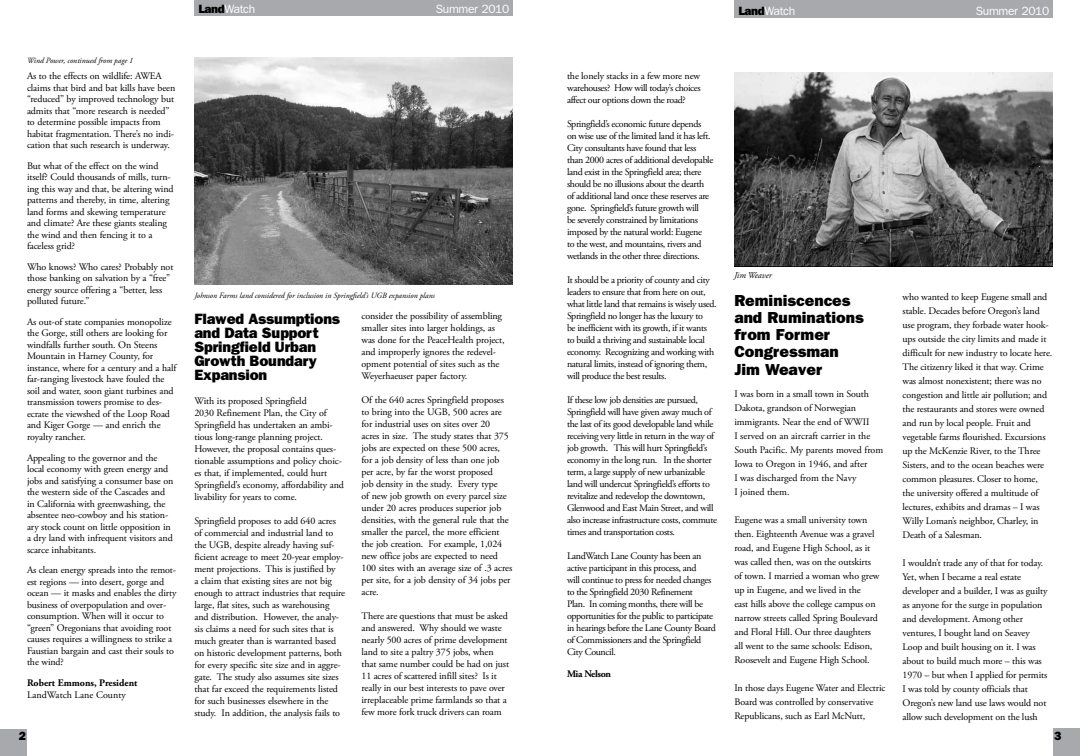
<style>
.page{position:relative;width:1080px;height:756px;background:#fff}
.page>*{position:absolute;margin:0;border:0;box-sizing:border-box;transform-origin:0 0}
.t1{font:800 16px/17.2px "Franklin Gothic";color:#000}
.t2{font:800 15px/14px "Franklin Gothic";letter-spacing:-.01em;color:#000}
.t3{font:12px "Franklin Gothic";letter-spacing:-.025em;color:#fff}
.t4{font:800 12px "Franklin Gothic";color:#000}
.t5{font:10px/12px "Adobe Garamond Pro";letter-spacing:-.01em;color:#000}
.t6{font:10px/12px "Adobe Garamond Pro";letter-spacing:-.035em;color:#000}
.t7{font:700 10px "Adobe Garamond Pro";color:#000}
.t8{font:700 10px "Adobe Garamond Pro";letter-spacing:-.035em;color:#000}
.t9{font:italic 9px "Adobe Garamond Pro";color:#000}
.t10{font:italic 8px "Adobe Garamond Pro";color:#000}
.s1{font-weight:800;color:#000}
</style>
<div class="page">
<div style="left:194px;top:0;width:319px;height:16px;background:#a7a9ac"></div>
<div style="left:0;top:729px;width:27px;height:27px;background:#a7a9ac"></div>
<img style="left:194px;top:57px;width:319px;height:228px">
<div style="left:1053px;top:729px;width:27px;height:27px;background:#a7a9ac"></div>
<div style="left:734px;top:0;width:319px;height:18px;background:#a7a9ac"></div>
<img style="left:734px;top:72px;width:319px;height:195px">
<p class="t3" style="left:198px;top:2px;width:58px"><span class="s1">Land</span>Watch</p>
<p class="t3" style="left:436px;top:2px;width:75px">Summer 2010</p>
<p class="t10" style="left:27px;top:56px;width:108px">Wind Power, continued from page 1</p>
<p class="t5" style="left:27px;top:71px;width:150px;line-height:11.5px">As to the effects on wildlife: AWEA claims that bird and bat kills have been “reduced” by improved technology but admits that “more research is needed” to determine possible impacts from habitat fragmentation. There’s no indi&shy;cation that such research is underway.</p>
<p class="t5" style="left:27px;top:160px;width:148px;line-height:11.5px">But what of the effect on the wind itself? Could thousands of mills, turn&shy;ing this way and that, be altering wind patterns and thereby, in time, altering land forms and skewing temperature and climate? Are these giants stealing the wind and then fencing it to a faceless grid?</p>
<p class="t5" style="left:27px;top:261px;width:148px;line-height:11.5px">Who knows? Who cares? Probably not those banking on salvation by a “free” energy source offering a “better, less polluted future.”</p>
<p class="t5" style="left:27px;top:316px;width:151px;line-height:11.6px">As out-of state companies monopolize the Gorge, still others are looking for windfalls further south. On Steens Mountain in Harney County, for instance, where for a century and a half far-ranging livestock have fouled the soil and water, soon giant turbines and transmission towers promise to des&shy;ecrate the viewshed of the Loop Road and Kiger Gorge — and enrich the royalty rancher.</p>
<p class="t5" style="left:27px;top:452px;width:148px;line-height:11.5px">Appealing to the governor and the local economy with green energy and jobs and satisfying a consumer base on the western side of the Cascades and in California with greenwashing, the absentee neo-cowboy and his station&shy;ary stock count on little opposition in a dry land with infrequent visitors and scarce inhabitants.</p>
<p class="t5" style="left:27px;top:565px;width:151px;line-height:11.5px">As clean energy spreads into the remot&shy;est regions — into desert, gorge and ocean — it masks and enables the dirty business of overpopulation and over&shy;consumption. When will it occur to “green” Oregonians that avoiding root causes requires a willingness to strike a Faustian bargain and cast their souls to the wind?</p>
<p class="t7" style="left:27px;top:677px;width:112px">Robert Emmons, President</p>
<p class="t5" style="left:27px;top:689px;width:100px">LandWatch Lane County</p>
<p class="t4" style="left:19px;top:728px;width:9px">2</p>
<p class="t10" style="left:194px;top:291px;width:242px">Johnson Farms land considered for inclusion in Springfield’s UGB expansion plans</p>
<h2 class="t2" style="left:194px;top:311px;width:147px">Flawed Assumptions and Data Support<br>Springfield Urban<br>Growth Boundary<br>Expansion</h2>
<p class="t5" style="left:194px;top:395px;width:151px">With its proposed Springfield<br>2030 Refinement Plan, the City of Springfield has undertaken an ambi&shy;tious long-range planning project.<br>However, the proposal contains ques&shy;tionable assumptions and policy choic&shy;es that, if implemented, could hurt Springfield’s economy, affordability and livability for years to come.</p>
<p class="t5" style="left:194px;top:515px;width:152px">Springfield proposes to add 640 acres of commercial and industrial land to the UGB, despite already having suf&shy;ficient acreage to meet 20-year employ&shy;ment projections. This is justified by<br>a claim that existing sites are not big enough to attract industries that require large, flat sites, such as warehousing and distribution. However, the analy&shy;sis claims a need for such sites that is much greater than is warranted based on historic development patterns, both for every specific site size and in aggre&shy;gate. The study also assumes site sizes that far exceed the requirements listed for such businesses elsewhere in the study. In addition, the analysis fails to</p>
<p class="t5" style="left:362px;top:310px;width:145px">consider the possibility of assembling smaller sites into larger holdings, as was done for the PeaceHealth project, and improperly ignores the redevel&shy;opment potential of sites such as the Weyerhaeuser paper factory.</p>
<p class="t5" style="left:362px;top:394px;width:152px">Of the 640 acres Springfield proposes to bring into the UGB, 500 acres are for industrial uses on sites over 20<br>acres in size. The study states that 375 jobs are expected on these 500 acres, for a job density of less than one job per acre, by far the worst proposed<br>job density in the study. Every type<br>of new job growth on every parcel size under 20 acres produces superior job densities, with the general rule that the smaller the parcel, the more efficient the job creation. For example, 1,024 new office jobs are expected to need 100 sites with an average size of .3 acres per site, for a job density of 34 jobs per acre.</p>
<p class="t5" style="left:362px;top:610px;width:149px">There are questions that must be asked and answered. Why should we waste nearly 500 acres of prime development land to site a paltry 375 jobs, when that same number could be had on just 11 acres of scattered infill sites? Is it really in our best interests to pave over irreplaceable prime farmlands so that a few more fork truck drivers can roam</p>
<p class="t3" style="left:738px;top:4px;width:58px"><span class="s1">Land</span>Watch</p>
<p class="t3" style="left:976px;top:4px;width:75px">Summer 2010</p>
<p class="t5" style="left:567px;top:70px;width:135px;text-align:justify">the lonely stacks in a few more new warehouses? How will today’s choices affect our options down the road?</p>
<p class="t6" style="left:567px;top:118px;width:148px">Springfield’s economic future depends on wise use of the limited land it has left.<br>City consultants have found that less than 2000 acres of additional developable land exist in the Springfield area; there should be no illusions about the dearth of additional land once these reserves are gone. Springfield’s future growth will<br>be severely constrained by limitations imposed by the natural world: Eugene<br>to the west, and mountains, rivers and wetlands in the other three directions.</p>
<p class="t6" style="left:567px;top:274px;width:151px">It should be a priority of county and city leaders to ensure that from here on out, what little land that remains is wisely used.<br>Springfield no longer has the luxury to<br>be inefficient with its growth, if it wants to build a thriving and sustainable local economy. Recognizing and working with natural limits, instead of ignoring them, will produce the best results.</p>
<p class="t6" style="left:567px;top:394px;width:152px">If these low job densities are pursued, Springfield will have given away much of the last of its good developable land while receiving very little in return in the way of job growth. This will hurt Springfield’s economy in the long run. In the shorter term, a large supply of new urbanizable land will undercut Springfield’s efforts to revitalize and redevelop the downtown, Glenwood and East Main Street, and will also increase infrastructure costs, commute times and transportation costs.</p>
<p class="t6" style="left:567px;top:550px;width:150px">LandWatch Lane County has been an active participant in this process, and<br>will continue to press for needed changes to the Springfield 2030 Refinement<br>Plan. In coming months, there will be opportunities for the public to participate in hearings before the Lane County Board of Commissioners and the Springfield City Council.</p>
<p class="t8" style="left:567px;top:668px;width:46px">Mia Nelson</p>
<p class="t9" style="left:734px;top:270px;width:39px">Jim Weaver</p>
<h1 class="t1" style="left:734px;top:292px;width:131px">Reminiscences and Ruminations from Former<br>Congressman<br>Jim Weaver</h1>
<p class="t5" style="left:734px;top:387px;width:150px;line-height:14px">I was born in a small town in South<br>Dakota, grandson of Norwegian immigrants. Near the end of WWII<br>I served on an aircraft carrier in the<br>South Pacific. My parents moved from<br>Iowa to Oregon in 1946, and after<br>I was discharged from the Navy<br>I joined them.</p>
<p class="t5" style="left:734px;top:513px;width:147px;line-height:14px">Eugene was a small university town then. Eighteenth Avenue was a gravel road, and Eugene High School, as it was called then, was on the outskirts of town. I married a woman who grew up in Eugene, and we lived in the<br>east hills above the college campus on narrow streets called Spring Boulevard and Floral Hill. Our three daughters all went to the same schools: Edison, Roosevelt and Eugene High School.</p>
<p class="t5" style="left:734px;top:681px;width:153px;line-height:14px">In those days Eugene Water and Electric<br>Board was controlled by conservative<br>Republicans, such as Earl McNutt,</p>
<p class="t5" style="left:903px;top:291px;width:151px;line-height:14px">who wanted to keep Eugene small and stable. Decades before Oregon’s land use program, they forbade water hook&shy;ups outside the city limits and made it difficult for new industry to locate here.<br>The citizenry liked it that way. Crime was almost nonexistent; there was no congestion and little air pollution; and the restaurants and stores were owned and run by local people. Fruit and vegetable farms flourished. Excursions up the McKenzie River, to the Three Sisters, and to the ocean beaches were common pleasures. Closer to home,<br>the university offered a multitude of lectures, exhibits and dramas – I was Willy Loman’s neighbor, Charley, in Death of a Salesman.</p>
<p class="t5" style="left:903px;top:557px;width:146px;line-height:14px">I wouldn’t trade any of that for today.<br>Yet, when I became a real estate developer and a builder, I was as guilty as anyone for the surge in population and development. Among other ventures, I bought land on Seavey Loop and built housing on it. I was about to build much more – this was 1970 – but when I applied for permits I was told by county officials that Oregon’s new land use laws would not allow such development on the lush</p>
<p class="t4" style="left:1054px;top:728px;width:9px">3</p>
</div>
